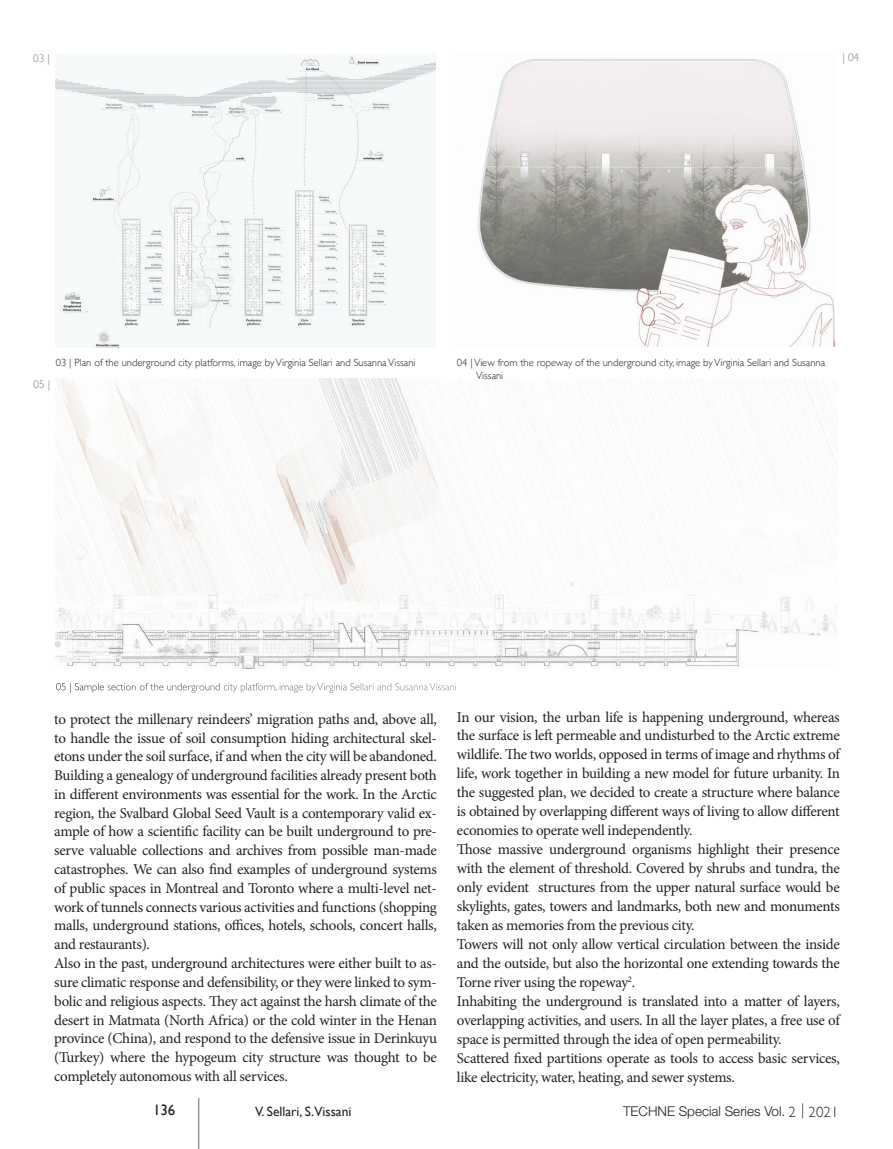
<style>
.page{position:relative;width:893px;height:1149px;background:#fff}
.page>*{position:absolute;margin:0;border:0;box-sizing:border-box;transform-origin:0 0}
.t1{font:15px/18.8px "Minion Pro";letter-spacing:-.02em;color:#231f20}
.t2{font:15px "Gill Sans";color:#231f20}
.t3{font:300 13.5px "Helvetica Neue LT Std";color:#231f20}
.t4{font:13.5px "Gill Sans";color:#231f20}
.t5{font:300 11.25px "Gill Sans";color:#808285}
.t6{font:300 10.5px/12.8px "Gill Sans";color:#231f20}
.s1{font-family:"Gill Sans";font-size:15px}
</style>
<div class="page">
<hr style="left:198px;top:1097px;width:1px;height:51px;background:#6c6d70">
<svg style="left:802px;top:1103px;width:1px;height:15px"></svg>
<img style="left:56px;top:54px;width:379px;height:293px">
<img style="left:478px;top:58px;width:357px;height:288px">
<img style="left:56px;top:378px;width:782px;height:290px">
<img style="left:56px;top:683px;width:400px;height:9px">
<p class="t5" style="left:33px;top:49px;width:18px">03 |</p>
<p class="t5" style="left:842px;top:48px;width:18px">| 04</p>
<p class="t6" style="left:56px;top:355px;width:361px">03 | Plan of the underground city platforms, image by Virginia Sellari and Susanna Vissani</p>
<p class="t6" style="left:476px;top:355px;width:351px;text-indent:-19px">04 | View from the ropeway of the underground city, image by Virginia Sellari and Susanna<br>Vissani</p>
<p class="t5" style="left:34px;top:375px;width:18px">05 |</p>
<p class="t1" style="left:54px;top:709px;width:384px">to protect the millenary reindeers’ migration paths and, above all, to handle the issue of soil consumption hiding architectural skel&shy;etons under the soil surface, if and when the city will be abandoned.<br>Building a genealogy of underground facilities already present both in different environments was essential for the work. In the Arctic region, the Svalbard Global Seed Vault is a contemporary valid ex&shy;ample of how a scientific facility can be built underground to pre&shy;serve valuable collections and archives from possible man-made catastrophes. We can also find examples of underground systems of public spaces in Montreal and Toronto where a multi-level net&shy;work of tunnels connects various activities and functions (shopping malls, underground stations, offices, hotels, schools, concert halls, and restaurants).<br>Also in the past, underground architectures were either built to as&shy;sure climatic response and defensibility, or they were linked to sym&shy;bolic and religious aspects. They act against the harsh climate of the desert in Matmata (North Africa) or the cold winter in the Henan province (China), and respond to the defensive issue in Derinkuyu (Turkey) where the hypogeum city structure was thought to be completely autonomous with all services.</p>
<p class="t1" style="left:457px;top:707px;width:384px">In our vision, the urban life is happening underground, whereas the surface is left permeable and undisturbed to the Arctic extreme wildlife. The two worlds, opposed in terms of image and rhythms of life, work together in building a new model for future urbanity. In the suggested plan, we decided to create a structure where balance is obtained by overlapping different ways of living to allow different economies to operate well independently.<br>Those massive underground organisms highlight their presence with the element of threshold. Covered by shrubs and tundra, the only evident structures from the upper natural surface would be skylights, gates, towers and landmarks, both new and monuments taken as memories from the previous city.<br>Towers will not only allow vertical circulation between the inside and the outside, but also the horizontal one extending towards the Torne river using the ropeway<sup>2</sup>.<br>Inhabiting the underground is translated into a matter of layers, overlapping activities, and users. In all the layer plates, a free use of space is permitted through the idea of open permeability.<br>Scattered fixed partitions operate as tools to access basic services, like electricity, water, heating, and sewer systems.</p>
<p class="t2" style="left:153px;top:1100px;width:24px">136</p>
<p class="t4" style="left:255px;top:1102px;width:98px">V. Sellari, S.Vissani</p>
<p class="t3" style="left:623px;top:1102px;width:217px">TECHNE Special Series Vol. <span class="s1">2 2021</span></p>
</div>
